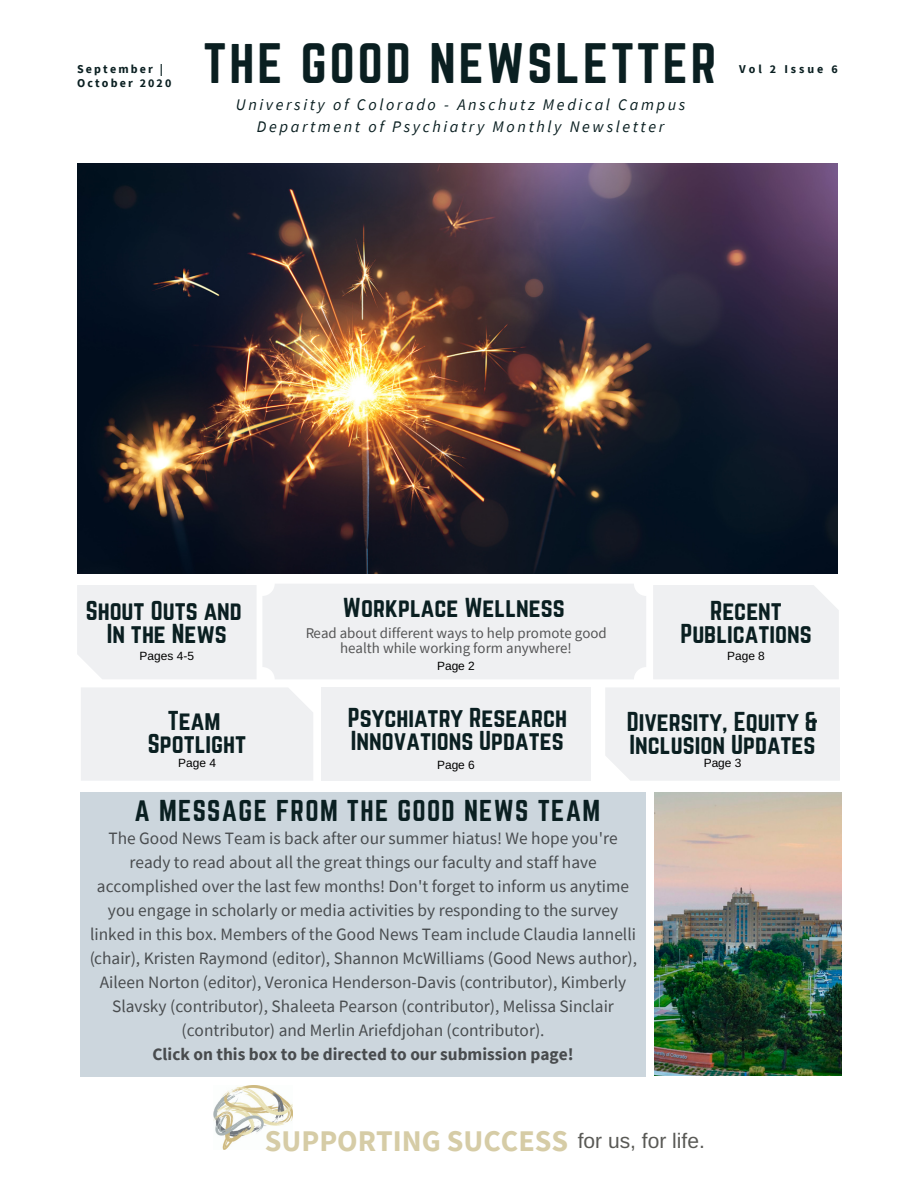
<style>
.page{position:relative;width:918px;height:1188px;background:#fff}
.page>*{position:absolute;margin:0;border:0;box-sizing:border-box;transform-origin:0 0}
.t1{font:49.95px "Norwester";letter-spacing:.06em;color:#0a1f21}
.t2{font:700 30px "Source Sans Pro";color:#d6cca6}
.t3{font:26.4px "Norwester";letter-spacing:.05em;color:#0a1f21}
.t4{font:24px/23.5px "Norwester";color:#0a1f21;text-align:center}
.t5{font:17.4px/24px "Source Sans Pro";color:#000;text-align:center}
.t6{font:700 17.4px "Source Sans Pro";color:#000}
.t7{font:italic 16.2px/22px "Source Sans Pro";letter-spacing:.16em;color:#0a1f21;text-align:center}
.t8{font:14.85px/14.7px "Source Sans Pro";color:#000;text-align:center}
.t9{font:12px "Arimo";color:#000}
.t10{font:700 12px/13.8px "Source Sans Pro";letter-spacing:.18em;color:#0a1f21}
.t11{font:700 12px "Source Sans Pro";letter-spacing:.24em;color:#0a1f21}
.s1{font-family:"Arimo";font-weight:400;font-size:21px;color:#595955}
</style>
<div class="page">
<img style="left:654px;top:792px;width:187px;height:284px">
<div style="left:262px;top:584px;width:384px;height:95px;background:#eff0f2;border-radius:12px"></div>
<div style="left:653px;top:585px;width:186px;height:94px;background:#eff0f2"></div>
<div style="left:77px;top:585px;width:179px;height:94px;background:#eff0f2"></div>
<div style="left:81px;top:688px;width:232px;height:93px;background:#eff0f2"></div>
<div style="left:605px;top:688px;width:235px;height:93px;background:#eff0f2"></div>
<div style="left:321px;top:687px;width:270px;height:94px;background:#eff0f2"></div>
<div style="left:81px;top:792px;width:565px;height:285px;background:#ccd6dd"></div>
<img style="left:213px;top:1085px;width:80px;height:65px">
<img style="left:77px;top:164px;width:761px;height:409px">
<p class="t10" style="left:77px;top:62px;width:96px">September |<br>October 2020</p>
<h1 class="t1" style="left:204px;top:40px;width:514px">THE GOOD NEWSLETTER</h1>
<p class="t7" style="left:236px;top:94px;width:451px">University of Colorado - Anschutz Medical Campus<br>Department of Psychiatry Monthly Newsletter</p>
<p class="t11" style="left:739px;top:61px;width:100px">Vol 2 Issue 6</p>
<h3 class="t4" style="left:343px;top:596px;width:223px">Workplace Wellness</h3>
<h3 class="t4" style="left:86px;top:600px;width:158px">Shout Outs and<br>In the News</h3>
<h3 class="t4" style="left:680px;top:600px;width:133px">Recent<br>Publications</h3>
<p class="t8" style="left:305px;top:626px;width:303px">Read about different ways to help promote good health while working form anywhere!</p>
<p class="t9" style="left:437px;top:659px;width:39px">Page 2</p>
<p class="t9" style="left:140px;top:649px;width:56px">Pages 4-5</p>
<p class="t9" style="left:727px;top:649px;width:39px">Page 8</p>
<h3 class="t4" style="left:148px;top:710px;width:100px">Team<br>Spotlight</h3>
<p class="t9" style="left:178px;top:756px;width:39px">Page 4</p>
<h3 class="t4" style="left:348px;top:707px;width:221px;text-align:left">Psychiatry Research<br>Innovations Updates</h3>
<h3 class="t4" style="left:627px;top:710px;width:193px;text-align:left">Diversity, Equity &amp;<br>Inclusion Updates</h3>
<p class="t9" style="left:437px;top:758px;width:39px">Page 6</p>
<p class="t9" style="left:704px;top:756px;width:39px">Page 3</p>
<h3 class="t3" style="left:134px;top:798px;width:467px">A MESSAGE FROM THE GOOD NEWS TEAM</h3>
<p class="t5" style="left:89px;top:826px;width:550px">The Good News Team is back after our summer hiatus! We hope you're ready to read about all the great things our faculty and staff have accomplished over the last few months! Don't forget to inform us anytime you engage in scholarly or media activities by responding to the survey linked in this box. Members of the Good News Team include Claudia Iannelli (chair), Kristen Raymond (editor), Shannon McWilliams (Good News author), Aileen Norton (editor), Veronica Henderson-Davis (contributor), Kimberly Slavsky (contributor), Shaleeta Pearson (contributor), Melissa Sinclair (contributor) and Merlin Ariefdjohan (contributor).</p>
<p class="t6" style="left:153px;top:1042px;width:423px">Click on this box to be directed to our submission page!</p>
<h2 class="t2" style="left:265px;top:1121px;width:442px">SUPPORTING SUCCESS <span class="s1">for us, for life.</span></h2>
</div>
